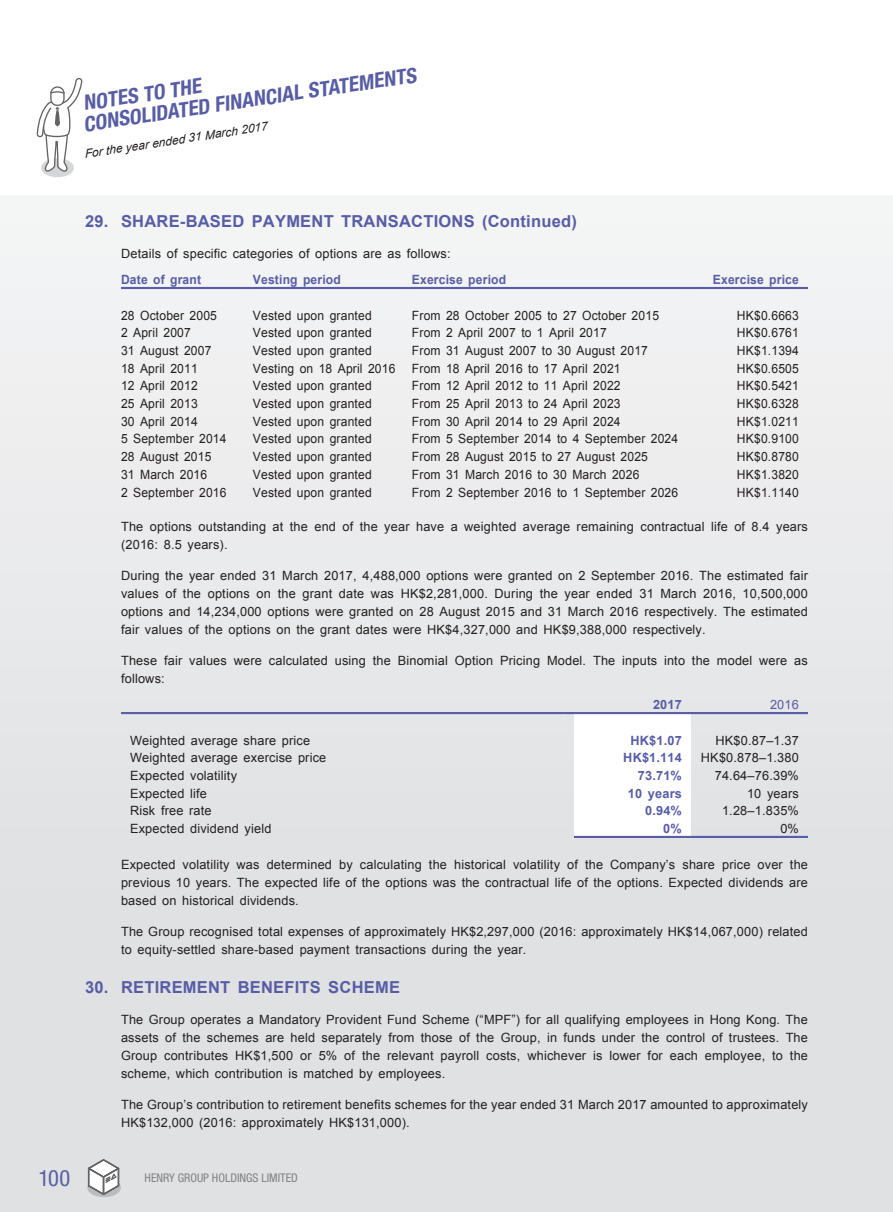
<style>
.page{position:relative;width:893px;height:1212px;background:#fff}
.page>*{position:absolute;margin:0;border:0;box-sizing:border-box;transform-origin:0 0}
.t1{font:condensed 22.5px "Helvetica Neue LT Std";color:#585da5}
.t2{font:700 condensed 21px/20.1px "Helvetica Neue LT Std";color:#585da5}
._03_H1{font:700 16.5px "Arial";letter-spacing:.015em;color:#585da5}
._12___P2{font:12.75px/18px "Arial";letter-spacing:.015em;color:#231f20}
._31_table_tab_6pt{font:12.75px "Arial";letter-spacing:.015em;color:#231f20;scale:.95 1}
._15_Table_Stub{font:12.75px "Arial";letter-spacing:.015em;color:#231f20}
._31_table_tab_6pt-2{font:12.75px "Arial";letter-spacing:.015em;color:#231f20}
._31_table_tab_6pt-3{font:700 12.75px "Arial";letter-spacing:.015em;color:#585da5;scale:.95 1}
._31_table_tab_6pt-4{font:700 12.75px "Arial";letter-spacing:.015em;color:#585da5}
._31_table_tab_6pt-5{font:12.75px "Arial";color:#585da5}
.t3{font:italic 12px "Arial";color:#231f20}
.t4{font:condensed 12px "Helvetica Neue LT Std";color:#808285}
</style>
<div class="page">
<div style="left:0;top:196px;width:893px;height:1016px;background:linear-gradient(to right,#e7e8e9,#e7e8e9)"></div>
<svg style="left:86px;top:1159px;width:37px;height:38px"></svg>
<svg style="left:37px;top:78px;width:45px;height:99px"></svg>
<hr style="left:121px;top:287px;width:123px;height:2px;background:#585da5">
<svg style="left:244px;top:287px;width:9px;height:2px"></svg>
<hr style="left:253px;top:287px;width:150px;height:2px;background:#585da5">
<svg style="left:403px;top:287px;width:9px;height:2px"></svg>
<hr style="left:412px;top:287px;width:270px;height:2px;background:#585da5">
<svg style="left:682px;top:287px;width:9px;height:2px"></svg>
<hr style="left:691px;top:287px;width:108px;height:2px;background:#585da5">
<svg style="left:799px;top:287px;width:9px;height:2px"></svg>
<hr style="left:121px;top:712px;width:444px;height:2px;background:#585da5">
<hr style="left:691px;top:712px;width:108px;height:2px;background:#585da5">
<svg style="left:799px;top:712px;width:9px;height:2px"></svg>
<svg style="left:565px;top:712px;width:126px;height:126px"></svg>
<hr style="left:691px;top:836px;width:108px;height:2px;background:#585da5">
<svg style="left:799px;top:836px;width:9px;height:2px"></svg>
<h2 class="t2" style="left:79px;top:93px;width:338px;rotate:-8deg">NOTES TO THE<br>CONSOLIDATED FINANCIAL STATEMENTS</h2>
<p class="t3" style="left:83px;top:145px;width:186px;rotate:-8deg">For the year ended 31 March 2017</p>
<h1 class="t1" style="left:39px;top:1164px;width:33px">100</h1>
<p class="_03_H1" style="left:85px;top:210px;width:493px">29. SHARE-BASED PAYMENT TRANSACTIONS (Continued)</p>
<p class="_12___P2" style="left:121px;top:244px;width:331px">Details of specific categories of options are as follows:</p>
<p class="_31_table_tab_6pt-3" style="left:121px;top:271px;width:86px">Date of grant</p>
<p class="_31_table_tab_6pt-3" style="left:253px;top:271px;width:94px">Vesting period</p>
<p class="_31_table_tab_6pt-3" style="left:412px;top:271px;width:101px">Exercise period</p>
<p class="_31_table_tab_6pt-3" style="left:713px;top:271px;width:92px">Exercise price</p>
<p class="_31_table_tab_6pt" style="left:121px;top:307px;width:103px">28 October 2005</p>
<p class="_31_table_tab_6pt" style="left:253px;top:307px;width:127px">Vested upon granted</p>
<p class="_31_table_tab_6pt" style="left:412px;top:307px;width:262px">From 28 October 2005 to 27 October 2015</p>
<p class="_31_table_tab_6pt" style="left:737px;top:307px;width:67px">HK$0.6663</p>
<p class="_31_table_tab_6pt" style="left:121px;top:324px;width:75px">2 April 2007</p>
<p class="_31_table_tab_6pt" style="left:253px;top:324px;width:127px">Vested upon granted</p>
<p class="_31_table_tab_6pt" style="left:412px;top:324px;width:207px">From 2 April 2007 to 1 April 2017</p>
<p class="_31_table_tab_6pt" style="left:737px;top:324px;width:67px">HK$0.6761</p>
<p class="_31_table_tab_6pt" style="left:121px;top:342px;width:97px">31 August 2007</p>
<p class="_31_table_tab_6pt" style="left:253px;top:342px;width:127px">Vested upon granted</p>
<p class="_31_table_tab_6pt" style="left:412px;top:342px;width:250px">From 31 August 2007 to 30 August 2017</p>
<p class="_31_table_tab_6pt" style="left:737px;top:342px;width:67px">HK$1.1394</p>
<p class="_31_table_tab_6pt" style="left:121px;top:360px;width:82px">18 April 2011</p>
<p class="_31_table_tab_6pt" style="left:253px;top:360px;width:152px">Vesting on 18 April 2016</p>
<p class="_31_table_tab_6pt" style="left:412px;top:360px;width:221px">From 18 April 2016 to 17 April 2021</p>
<p class="_31_table_tab_6pt" style="left:737px;top:360px;width:67px">HK$0.6505</p>
<p class="_31_table_tab_6pt" style="left:121px;top:378px;width:82px">12 April 2012</p>
<p class="_31_table_tab_6pt" style="left:253px;top:378px;width:127px">Vested upon granted</p>
<p class="_31_table_tab_6pt" style="left:412px;top:378px;width:221px">From 12 April 2012 to 11 April 2022</p>
<p class="_31_table_tab_6pt" style="left:737px;top:378px;width:67px">HK$0.5421</p>
<p class="_31_table_tab_6pt" style="left:121px;top:395px;width:82px">25 April 2013</p>
<p class="_31_table_tab_6pt" style="left:253px;top:395px;width:127px">Vested upon granted</p>
<p class="_31_table_tab_6pt" style="left:412px;top:395px;width:221px">From 25 April 2013 to 24 April 2023</p>
<p class="_31_table_tab_6pt" style="left:737px;top:395px;width:67px">HK$0.6328</p>
<p class="_31_table_tab_6pt" style="left:121px;top:413px;width:82px">30 April 2014</p>
<p class="_31_table_tab_6pt" style="left:253px;top:413px;width:127px">Vested upon granted</p>
<p class="_31_table_tab_6pt" style="left:412px;top:413px;width:221px">From 30 April 2014 to 29 April 2024</p>
<p class="_31_table_tab_6pt" style="left:737px;top:413px;width:67px">HK$1.0211</p>
<p class="_31_table_tab_6pt" style="left:121px;top:431px;width:113px">5 September 2014</p>
<p class="_31_table_tab_6pt" style="left:253px;top:431px;width:127px">Vested upon granted</p>
<p class="_31_table_tab_6pt" style="left:412px;top:431px;width:282px">From 5 September 2014 to 4 September 2024</p>
<p class="_31_table_tab_6pt" style="left:737px;top:431px;width:67px">HK$0.9100</p>
<p class="_31_table_tab_6pt" style="left:121px;top:448px;width:97px">28 August 2015</p>
<p class="_31_table_tab_6pt" style="left:253px;top:448px;width:127px">Vested upon granted</p>
<p class="_31_table_tab_6pt" style="left:412px;top:448px;width:250px">From 28 August 2015 to 27 August 2025</p>
<p class="_31_table_tab_6pt" style="left:737px;top:448px;width:67px">HK$0.8780</p>
<p class="_31_table_tab_6pt" style="left:121px;top:466px;width:92px">31 March 2016</p>
<p class="_31_table_tab_6pt" style="left:253px;top:466px;width:127px">Vested upon granted</p>
<p class="_31_table_tab_6pt" style="left:412px;top:466px;width:241px">From 31 March 2016 to 30 March 2026</p>
<p class="_31_table_tab_6pt" style="left:737px;top:466px;width:67px">HK$1.3820</p>
<p class="_31_table_tab_6pt" style="left:121px;top:484px;width:113px">2 September 2016</p>
<p class="_31_table_tab_6pt" style="left:253px;top:484px;width:127px">Vested upon granted</p>
<p class="_31_table_tab_6pt" style="left:412px;top:484px;width:282px">From 2 September 2016 to 1 September 2026</p>
<p class="_31_table_tab_6pt" style="left:737px;top:484px;width:67px">HK$1.1140</p>
<p class="_12___P2" style="left:121px;top:518px;width:688px">The options outstanding at the end of the year have a weighted average remaining contractual life of 8.4 years (2016: 8.5 years).</p>
<p class="_12___P2" style="left:121px;top:566px;width:688px;text-align:justify">During the year ended 31 March 2017, 4,488,000 options were granted on 2 September 2016. The estimated fair values of the options on the grant date was HK$2,281,000. During the year ended 31 March 2016, 10,500,000 options and 14,234,000 options were granted on 28 August 2015 and 31 March 2016 respectively. The estimated fair values of the options on the grant dates were HK$4,327,000 and HK$9,388,000 respectively.</p>
<p class="_12___P2" style="left:121px;top:651px;width:688px">These fair values were calculated using the Binomial Option Pricing Model. The inputs into the model were as follows:</p>
<p class="_31_table_tab_6pt-4" style="left:653px;top:696px;width:30px">2017</p>
<p class="_31_table_tab_6pt-5" style="left:770px;top:696px;width:30px">2016</p>
<p class="_15_Table_Stub" style="left:130px;top:732px;width:182px">Weighted average share price</p>
<p class="_31_table_tab_6pt-4" style="left:630px;top:732px;width:53px">HK$1.07</p>
<p class="_31_table_tab_6pt-2" style="left:715px;top:732px;width:85px">HK$0.87–1.37</p>
<p class="_15_Table_Stub" style="left:130px;top:749px;width:198px">Weighted average exercise price</p>
<p class="_31_table_tab_6pt-4" style="left:623px;top:749px;width:60px">HK$1.114</p>
<p class="_31_table_tab_6pt-2" style="left:701px;top:749px;width:100px">HK$0.878–1.380</p>
<p class="_15_Table_Stub" style="left:130px;top:767px;width:109px">Expected volatility</p>
<p class="_31_table_tab_6pt-4" style="left:638px;top:767px;width:46px">73.71%</p>
<p class="_31_table_tab_6pt-2" style="left:715px;top:767px;width:86px">74.64–76.39%</p>
<p class="_15_Table_Stub" style="left:130px;top:785px;width:78px">Expected life</p>
<p class="_31_table_tab_6pt-4" style="left:628px;top:785px;width:56px">10 years</p>
<p class="_31_table_tab_6pt-2" style="left:747px;top:785px;width:53px">10 years</p>
<p class="_15_Table_Stub" style="left:130px;top:803px;width:83px">Risk free rate</p>
<p class="_31_table_tab_6pt-4" style="left:645px;top:802px;width:38px">0.94%</p>
<p class="_31_table_tab_6pt-2" style="left:722px;top:803px;width:78px">1.28–1.835%</p>
<p class="_15_Table_Stub" style="left:130px;top:820px;width:143px">Expected dividend yield</p>
<p class="_31_table_tab_6pt-4" style="left:663px;top:820px;width:20px">0%</p>
<p class="_31_table_tab_6pt-2" style="left:780px;top:820px;width:20px">0%</p>
<p class="_12___P2" style="left:121px;top:855px;width:688px;text-align:justify">Expected volatility was determined by calculating the historical volatility of the Company’s share price over the previous 10 years. The expected life of the options was the contractual life of the options. Expected dividends are based on historical dividends.</p>
<p class="_12___P2" style="left:121px;top:922px;width:688px">The Group recognised total expenses of approximately HK$2,297,000 (2016: approximately HK$14,067,000) related to equity-settled share-based payment transactions during the year.</p>
<p class="_03_H1" style="left:85px;top:976px;width:316px">30. RETIREMENT BENEFITS SCHEME</p>
<p class="_12___P2" style="left:121px;top:1011px;width:688px;text-align:justify">The Group operates a Mandatory Provident Fund Scheme (“MPF”) for all qualifying employees in Hong Kong. The assets of the schemes are held separately from those of the Group, in funds under the control of trustees. The Group contributes HK$1,500 or 5% of the relevant payroll costs, whichever is lower for each employee, to the scheme, which contribution is matched by employees.</p>
<p class="_12___P2" style="left:121px;top:1095px;width:688px">The Group’s contribution to retirement benefits schemes for the year ended 31 March 2017 amounted to approximately<br>HK$132,000 (2016: approximately HK$131,000).</p>
<p class="t4" style="left:145px;top:1171px;width:155px">HENRY GROUP HOLDINGS LIMITED</p>
</div>
